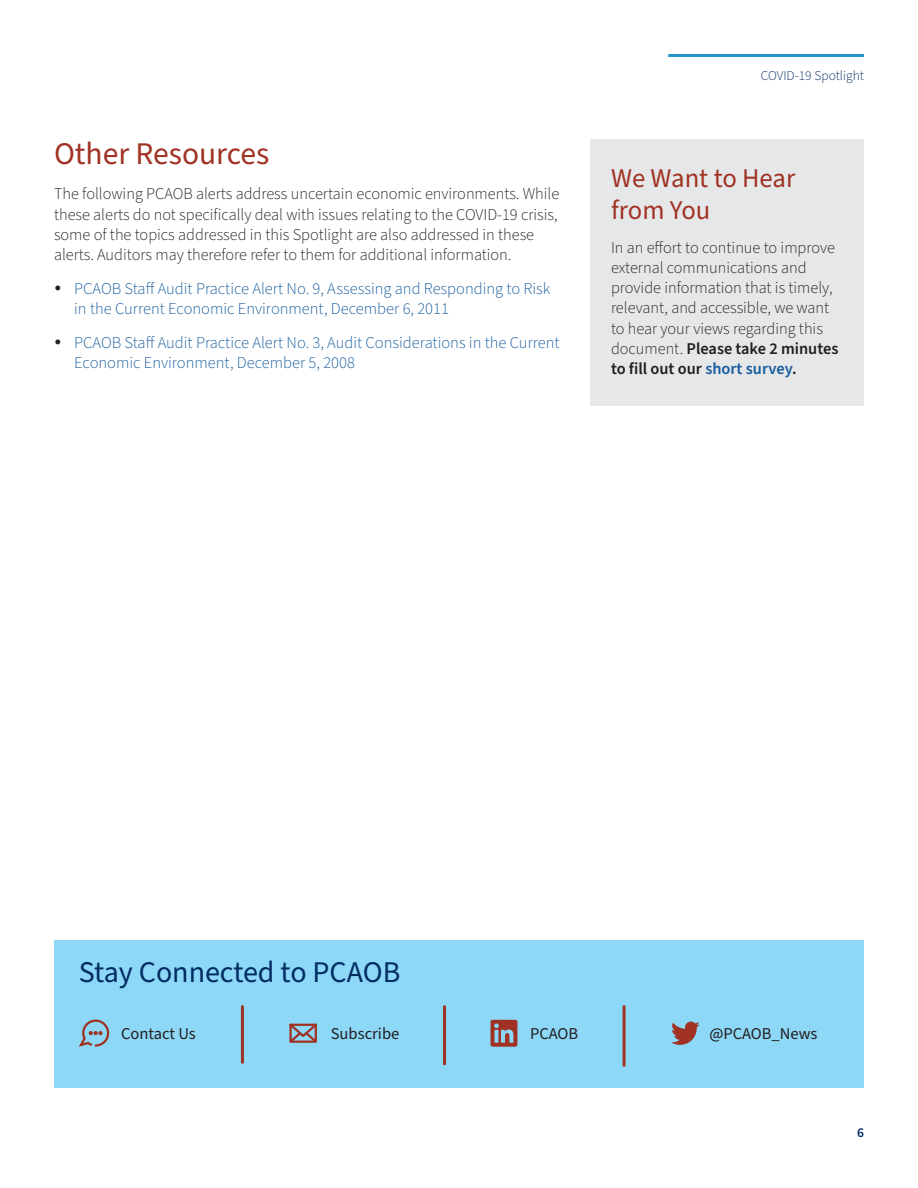
<style>
.page{position:relative;width:918px;height:1188px;background:#fff}
.page>*{position:absolute;margin:0;border:0;box-sizing:border-box;transform-origin:0 0}
.Header_1{font:31.5px "Source Sans Pro";color:#a03223}
.t1{font:30px "Source Sans Pro";color:#002c62}
.Call_Out_Body_Copy{font:27px/31.5px "Source Sans Pro";color:#a03223}
.Body_Copy{font:300 16.5px/20.2px "Source Sans Pro";color:#231f20}
.t2{font:300 16.5px/20.2px "Source Sans Pro";color:#175d9e}
.Call_Out_Body_Copy-2{font:300 16.5px/20.2px "Source Sans Pro";color:#231f20}
.t3{font:16.5px "Source Sans Pro";color:#231f20}
.t4{font:300 13.5px "Source Sans Pro";color:#002c62}
.t5{font:600 13.5px "Source Sans Pro";color:#002c62}
.s1{font-weight:600}
.s2{font-weight:600;color:#175d9e}
</style>
<div class="page">
<hr style="left:668px;top:54px;width:196px;height:3px;background:#2393d1">
<div style="left:591px;top:140px;width:273px;height:266px;background:#e6e7e9"></div>
<div style="left:54px;top:940px;width:810px;height:148px;background:#8dd7f7"></div>
<svg style="left:671px;top:1022px;width:29px;height:23px"></svg>
<svg style="left:491px;top:1020px;width:26px;height:27px"></svg>
<hr style="left:443px;top:1007px;width:3px;height:57px;background:#a03223">
<hr style="left:623px;top:1007px;width:3px;height:58px;background:#a03223">
<svg style="left:289px;top:1023px;width:28px;height:20px"></svg>
<svg style="left:78px;top:1019px;width:32px;height:28px"></svg>
<hr style="left:241px;top:1007px;width:3px;height:55px;background:#a03223">
<p class="Header_1" style="left:54px;top:133px;width:217px">Other Resources</p>
<p class="Body_Copy" style="left:54px;top:184px;width:507px">The following PCAOB alerts address uncertain economic environments. While these alerts do not specifically deal with issues relating to the COVID-19 crisis, some of the topics addressed in this Spotlight are also addressed in these alerts. Auditors may therefore refer to them for additional information.</p>
<p class="t2" style="left:74px;top:279px;width:478px">PCAOB Staff Audit Practice Alert No. 9, Assessing and Responding to Risk in the Current Economic Environment, December 6, 2011</p>
<p class="t2" style="left:74px;top:333px;width:487px">PCAOB Staff Audit Practice Alert No. 3, Audit Considerations in the Current<br>Economic Environment, December 5, 2008</p>
<p class="t4" style="left:761px;top:67px;width:105px">COVID-19 Spotlight</p>
<p class="Call_Out_Body_Copy" style="left:611px;top:164px;width:186px">We Want to Hear from You</p>
<p class="Call_Out_Body_Copy-2" style="left:611px;top:238px;width:229px">In an effort to continue to improve external communications and provide information that is timely, relevant, and accessible, we want to hear your views regarding this document. <span class="s1">Please take 2 minutes to fill out our</span> <span class="s2">short survey</span><span class="s1">.</span></p>
<p class="t1" style="left:79px;top:952px;width:323px">Stay Connected to PCAOB</p>
<p class="t3" style="left:331px;top:1022px;width:70px">Subscribe</p>
<p class="t3" style="left:530px;top:1022px;width:50px">PCAOB</p>
<p class="t3" style="left:709px;top:1022px;width:110px">@PCAOB_News</p>
<p class="t3" style="left:121px;top:1022px;width:76px">Contact Us</p>
<p class="t5" style="left:857px;top:1124px;width:8px">6</p>
</div>
